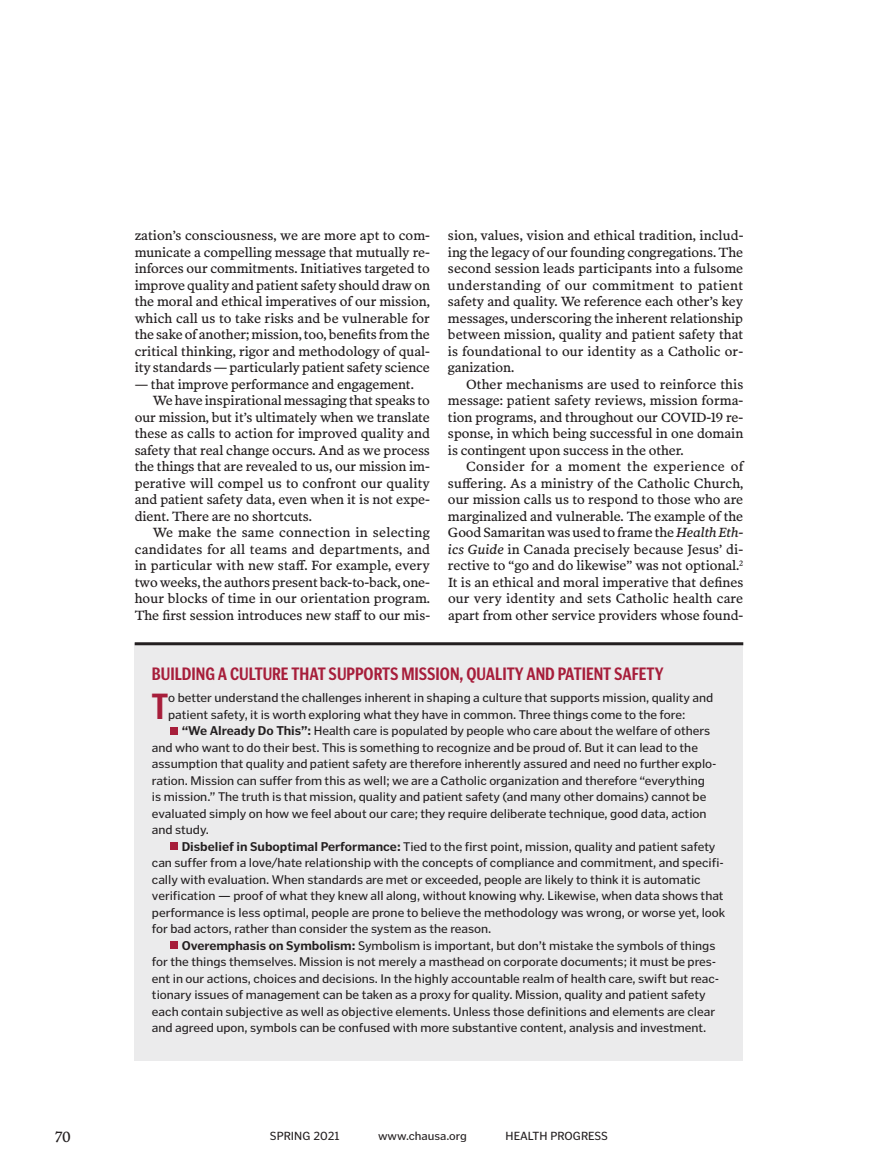
<style>
.page{position:relative;width:878px;height:1175px;background:#fff}
.page>*{position:absolute;margin:0;border:0;box-sizing:border-box;transform-origin:0 0}
.t1{font:700 36.6px "Poynter Gothic Text Cond";color:#a71e3b}
.t2{font:700 18px "Poynter Gothic Text Cond";color:#a71e3b}
.t3{font:15px "Poynter OS Text Three L";color:#231f20}
.t4{font:13.5px/16.5px "Poynter OS Text Three L";letter-spacing:-.005em;color:#231f20;text-align:justify}
.t5{font:13.5px "Poynter OS Text Three L";letter-spacing:.015em;color:#231f20}
.t6{font:13.5px "Poynter OS Text Three L";letter-spacing:.02em;color:#231f20}
.t7{font:12.75px/16.5px "Poynter Gothic Text";letter-spacing:-.005em;color:#231f20}
.t8{font:12px "Poynter Gothic Text";color:#231f20}
.s1{font-style:italic}
.s2{font-weight:700}
</style>
<div class="page">
<div style="left:135px;top:644px;width:608px;height:416px;background:#ebebec"></div>
<div style="left:170px;top:727px;width:7px;height:7px;background:#a71e3b"></div>
<div style="left:170px;top:842px;width:7px;height:8px;background:#a71e3b"></div>
<div style="left:170px;top:941px;width:7px;height:8px;background:#a71e3b"></div>
<hr style="left:135px;top:642px;width:608px;height:3px;background:#231f20">
<p class="t4" style="left:135px;top:227px;width:297px">zation’s consciousness, we are more apt to com&shy;municate a compelling message that mutually re&shy;inforces our commitments. Initiatives targeted to improve quality and patient safety should draw on the moral and ethical imperatives of our mission, which call us to take risks and be vulnerable for the sake of another; mission, too, benefits from the critical thinking, rigor and methodology of qual&shy;ity standards — particularly patient safety science</p>
<p class="t4" style="left:135px;top:376px;width:281px">— that improve performance and engagement.</p>
<p class="t4" style="left:153px;top:392px;width:279px">We have inspirational messaging that speaks to</p>
<p class="t4" style="left:135px;top:409px;width:297px">our mission, but it’s ultimately when we translate</p>
<p class="t4" style="left:135px;top:425px;width:297px">these as calls to action for improved quality and</p>
<p class="t4" style="left:135px;top:442px;width:297px">safety that real change occurs. And as we process</p>
<p class="t4" style="left:135px;top:458px;width:296px">the things that are revealed to us, our mission im-</p>
<p class="t4" style="left:135px;top:475px;width:297px">perative will compel us to confront our quality</p>
<p class="t4" style="left:135px;top:491px;width:297px">and patient safety data, even when it is not expe-</p>
<p class="t4" style="left:135px;top:508px;width:179px">dient. There are no shortcuts.</p>
<p class="t6" style="left:153px;top:524px;width:279px">We make the same connection in selecting</p>
<p class="t5" style="left:135px;top:541px;width:297px">candidates for all teams and departments, and</p>
<p class="t4" style="left:135px;top:557px;width:296px">in particular with new staff. For example, every</p>
<p class="t4" style="left:135px;top:574px;width:297px">two weeks, the authors present back-to-back, one-</p>
<p class="t4" style="left:135px;top:590px;width:297px">hour blocks of time in our orientation program.</p>
<p class="t4" style="left:135px;top:607px;width:297px">The first session introduces new staff to our mis-</p>
<p class="t4" style="left:448px;top:227px;width:297px">sion, values, vision and ethical tradition, includ&shy;ing the legacy of our founding congregations. The second session leads participants into a fulsome understanding of our commitment to patient safety and quality. We reference each other’s key messages, underscoring the inherent relationship between mission, quality and patient safety that is foundational to our identity as a Catholic or&shy;ganization.</p>
<p class="t4" style="left:448px;top:376px;width:297px;text-indent:18px">Other mechanisms are used to reinforce this message: patient safety reviews, mission forma&shy;tion programs, and throughout our COVID-19 re&shy;sponse, in which being successful in one domain is contingent upon success in the other.</p>
<p class="t4" style="left:448px;top:458px;width:297px;text-indent:18px">Consider for a moment the experience of suffering. As a ministry of the Catholic Church, our mission calls us to respond to those who are marginalized and vulnerable. The example of the Good Samaritan was used to frame the <span class="s1">Health Eth&shy;ics Guide</span> in Canada precisely because Jesus’ di&shy;rective to “go and do likewise” was not optional.<sup>2<br></sup>It is an ethical and moral imperative that defines our very identity and sets Catholic health care apart from other service providers whose found-</p>
<h2 class="t2" style="left:152px;top:663px;width:513px">BUILDING A CULTURE THAT SUPPORTS MISSION, QUALITY AND PATIENT SAFETY</h2>
<h1 class="t1" style="left:152px;top:684px;width:18px">T</h1>
<p class="t7" style="left:168px;top:689px;width:546px">o better understand the challenges inherent in shaping a culture that supports mission, quality and patient safety, it is worth exploring what they have in common. Three things come to the fore:</p>
<p class="t7" style="left:152px;top:722px;width:566px;text-indent:30px"><span class="s2">“We Already Do This”:</span> Health care is populated by people who care about the welfare of others and who want to do their best. This is something to recognize and be proud of. But it can lead to the assumption that quality and patient safety are therefore inherently assured and need no further explo&shy;ration. Mission can suffer from this as well; we are a Catholic organization and therefore “everything is mission.” The truth is that mission, quality and patient safety (and many other domains) cannot be evaluated simply on how we feel about our care; they require deliberate technique, good data, action and study.</p>
<p class="t7" style="left:152px;top:838px;width:575px;text-indent:30px"><span class="s2">Disbelief in Suboptimal Performance:</span> Tied to the first point, mission, quality and patient safety can suffer from a love/hate relationship with the concepts of compliance and commitment, and specifi&shy;cally with evaluation. When standards are met or exceeded, people are likely to think it is automatic verification — proof of what they knew all along, without knowing why. Likewise, when data shows that performance is less optimal, people are prone to believe the methodology was wrong, or worse yet, look for bad actors, rather than consider the system as the reason.</p>
<p class="t7" style="left:152px;top:937px;width:569px;text-indent:30px"><span class="s2">Overemphasis on Symbolism:</span> Symbolism is important, but don’t mistake the symbols of things for the things themselves. Mission is not merely a masthead on corporate documents; it must be pres&shy;ent in our actions, choices and decisions. In the highly accountable realm of health care, swift but reac&shy;tionary issues of management can be taken as a proxy for quality. Mission, quality and patient safety each contain subjective as well as objective elements. Unless those definitions and elements are clear and agreed upon, symbols can be confused with more substantive content, analysis and investment.</p>
<p class="t3" style="left:55px;top:1128px;width:17px">70</p>
<p class="t8" style="left:270px;top:1128px;width:71px">SPRING 2021</p>
<p class="t8" style="left:378px;top:1128px;width:90px">www.chausa.org</p>
<p class="t8" style="left:505px;top:1128px;width:104px">HEALTH PROGRESS</p>
</div>
